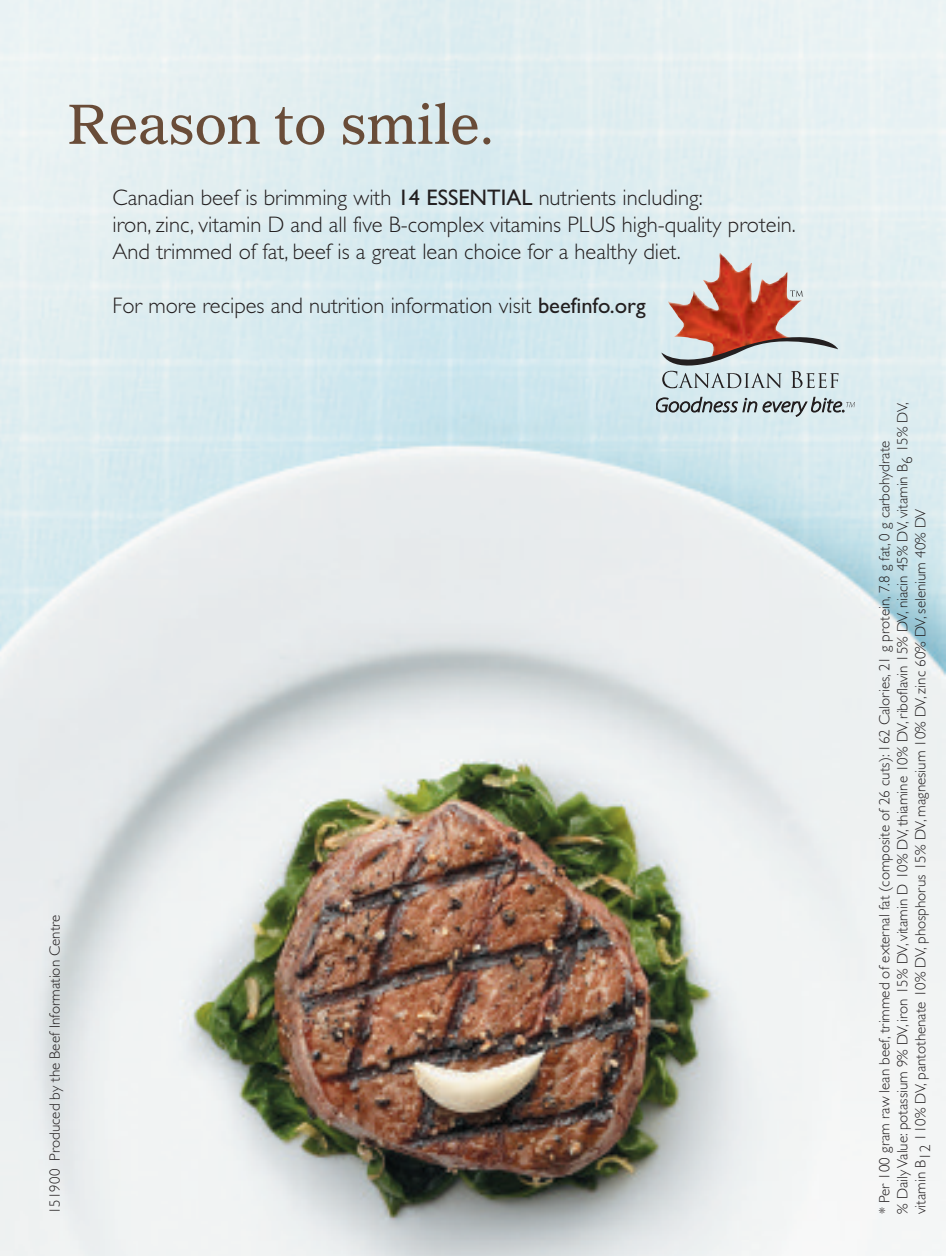
<style>
.page{position:relative;width:946px;height:1256px;background:#fff}
.page>*{position:absolute;margin:0;border:0;box-sizing:border-box;transform-origin:0 0}
.t1{font:55px "Gazette LT Std";letter-spacing:-.01em;color:#694c38}
.t2{font:300 22.5px/27px "Gill Sans";color:#231f20}
.t3{font:300 15px/18px "Gill Sans";color:#231f20}
.s1{font-weight:400}
</style>
<div class="page">
<img style="left:0;top:0;width:946px;height:1255px">
<img style="left:667px;top:253px;width:135px;height:76px">
<svg style="left:661px;top:329px;width:177px;height:59px;background:#c0b7b6"></svg>
<svg style="left:790px;top:290px;width:13px;height:6px"></svg>
<svg style="left:656px;top:397px;width:198px;height:19px;background:#a9b6b9"></svg>
<h1 class="t1" style="left:68px;top:102px;width:428px">Reason to smile.</h1>
<h2 class="t2" style="left:112px;top:184px;width:684px">Canadian beef is brimming with <span class="s1">14 ESSENTIAL</span> nutrients including:<br>iron, zinc, vitamin D and all five B-complex vitamins PLUS high-quality protein.<br>And trimmed of fat, beef is a great lean choice for a healthy diet.</h2>
<h2 class="t2" style="left:112px;top:292px;width:534px">For more recipes and nutrition information visit <span class="s1">beefinfo.org</span></h2>
<p class="t3" style="left:46px;top:1213px;width:301px;rotate:-90deg">151900 Produced by the Beef Information Centre</p>
<p class="t3" style="left:875px;top:1213px;width:813px;rotate:-90deg">* Per 100 gram raw lean beef, trimmed of external fat (composite of 26 cuts): 162 Calories, 21 g protein, 7.8 g fat, 0 g carbohydrate<br>% DailyValue: potassium 9% DV, iron 15% DV, vitamin D 10% DV, thiamine 10% DV, riboflavin 15% DV, niacin 45% DV, vitamin B6 15% DV, vitamin B12 110% DV, pantothenate 10% DV, phosphorus 15% DV, magnesium 10% DV, zinc 60% DV, selenium 40% DV</p>
</div>
